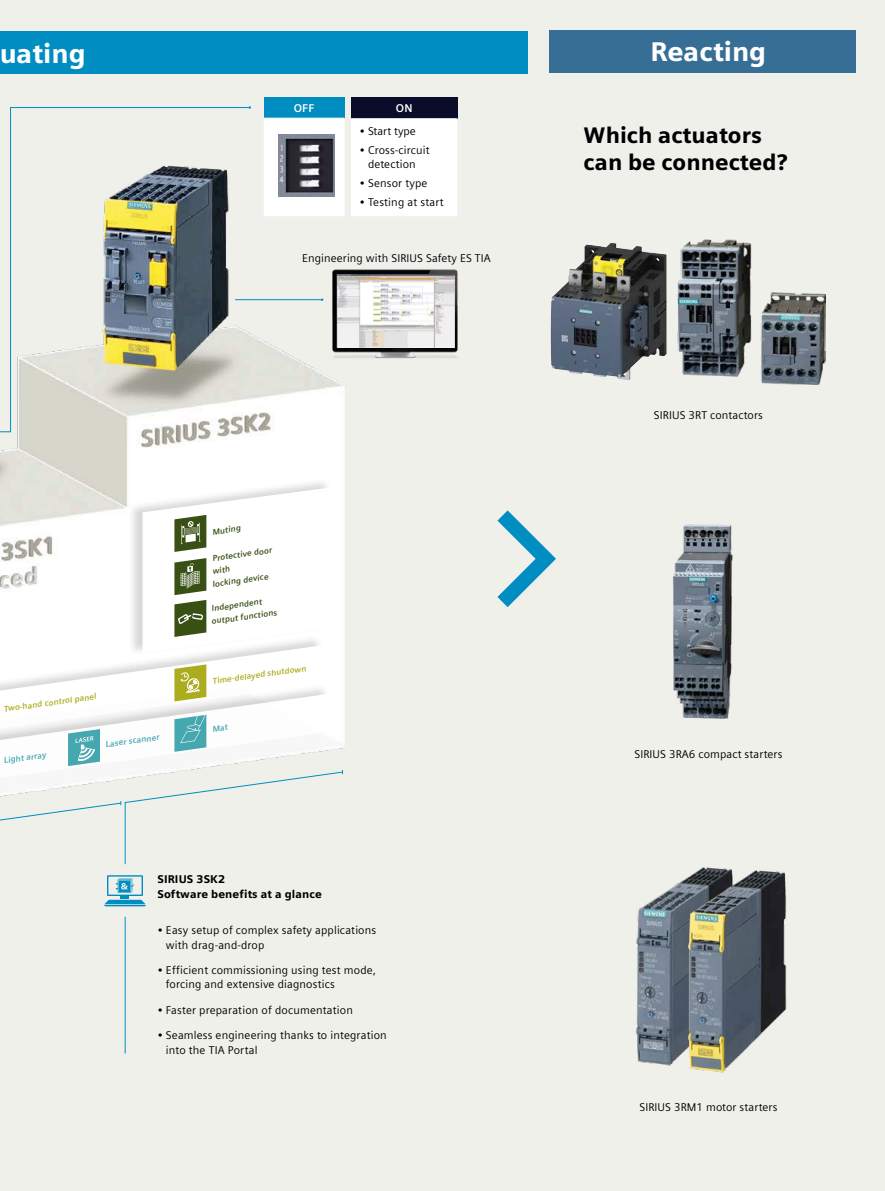
<style>
.page{position:relative;width:885px;height:1191px;background:#fff}
.page>*{position:absolute;margin:0;border:0;box-sizing:border-box;transform-origin:0 0}
.t1{font:900 27px "Siemens Sans";color:#fff}
.t2{font:900 22.5px/27px "Siemens Sans";color:#000}
.t3{font:11.25px/14.7px "Siemens Sans Global";letter-spacing:.015em;color:#000}
.t4{font:900 11.25px/14.9px "Siemens Sans";letter-spacing:.01em;color:#000}
.t5{font:700 11.25px "Siemens Sans Global";color:#fff}
.t6{font:700 8.25px/12.8px "Siemens Sans Global";color:#395015}
.t7{font:700 8.25px "Siemens Sans Global";color:#acad1e}
.t8{font:700 8.25px "Siemens Sans Global";color:#45a7b0}
</style>
<div class="page">
<div style="left:0;top:0;width:884px;height:1191px;background:#f0f0eb"></div>
<img style="left:0;top:97px;width:458px;height:957px">
<div style="left:128px;top:476px;width:203px;height:180px;background:#fff"></div>
<img style="left:677px;top:239px;width:148px;height:145px">
<img style="left:673px;top:524px;width:60px;height:195px">
<div style="left:264px;top:97px;width:80px;height:21px;background:#008dc1"></div>
<div style="left:351px;top:97px;width:106px;height:21px;background:#0a0c2a"></div>
<div style="left:264px;top:118px;width:193px;height:98px;background:#fff"></div>
<hr style="left:264px;top:118px;width:80px;height:1px;background:#fff">
<hr style="left:264px;top:215px;width:80px;height:1px;background:#fff">
<hr style="left:351px;top:215px;width:106px;height:1px;background:#fff">
<img style="left:278px;top:135px;width:57px;height:61px">
<svg style="left:0;top:107px;width:250px;height:325px"></svg>
<hr style="left:235px;top:299px;width:87px;height:1px;background:#008dc1">
<img style="left:635px;top:867px;width:75px;height:199px">
<img style="left:686px;top:868px;width:101px;height:205px">
<img style="left:550px;top:243px;width:116px;height:137px">
<hr style="left:125px;top:917px;width:1px;height:136px;background:#008dc1">
<svg style="left:497px;top:510px;width:59px;height:97px"></svg>
<img style="left:320px;top:268px;width:138px;height:93px">
<img style="left:337px;top:274px;width:117px;height:73px">
<div style="left:0;top:31px;width:527px;height:43px;background:#008dc1"></div>
<div style="left:549px;top:30px;width:306px;height:42px;background:#376e95"></div>
<svg style="left:0;top:485px;width:343px;height:421px"></svg>
<h1 class="t1" style="left:-1px;top:37px;width:88px">uating</h1>
<h1 class="t1" style="left:650px;top:36px;width:117px">Reacting</h1>
<p class="t5" style="left:294px;top:101px;width:22px">OFF</p>
<p class="t5" style="left:396px;top:101px;width:18px">ON</p>
<p class="t3" style="left:359px;top:124px;width:58px">• Start type</p>
<p class="t3" style="left:359px;top:143px;width:72px;text-align:center">• Cross-circuit detection</p>
<p class="t3" style="left:359px;top:176px;width:69px">• Sensor type</p>
<p class="t3" style="left:359px;top:195px;width:86px">• Testing at start</p>
<p class="t3" style="left:302px;top:251px;width:190px">Engineering with SIRIUS Safety ES TIA</p>
<p class="t7" style="left:3px;top:704px;width:95px;rotate:-8deg">Two-hand control panel</p>
<p class="t8" style="left:3px;top:755px;width:44px;rotate:-8deg">Light array</p>
<p class="t8" style="left:105px;top:739px;width:56px;rotate:-8deg">Laser scanner</p>
<p class="t6" style="left:211px;top:525px;width:30px;rotate:-8deg">Muting</p>
<p class="t6" style="left:208px;top:552px;width:65px;text-indent:4px;rotate:-8deg">Protective door with<br>locking device</p>
<p class="t6" style="left:209px;top:602px;width:68px;rotate:-8deg">Independent output functions</p>
<p class="t7" style="left:212px;top:676px;width:96px;rotate:-8deg">Time-delayed shutdown</p>
<p class="t4" style="left:157px;top:871px;width:166px">SIRIUS 3SK2<br>Software benefits at a glance</p>
<p class="t3" style="left:166px;top:923px;width:212px;text-indent:-9px">• Easy setup of complex safety applications with drag-and-drop</p>
<p class="t3" style="left:166px;top:963px;width:212px;text-indent:-9px">• Efficient commissioning using test mode, forcing and extensive diagnostics</p>
<p class="t3" style="left:157px;top:1003px;width:197px">• Faster preparation of documentation</p>
<p class="t3" style="left:166px;top:1028px;width:222px;text-indent:-9px">• Seamless engineering thanks to integration into the TIA Portal</p>
<h2 class="t2" style="left:583px;top:122px;width:205px">Which actuators can be connected?</h2>
<p class="t3" style="left:653px;top:408px;width:111px">SIRIUS 3RT contactors</p>
<p class="t3" style="left:634px;top:747px;width:150px">SIRIUS 3RA6 compact starters</p>
<p class="t3" style="left:639px;top:1099px;width:139px">SIRIUS 3RM1 motor starters</p>
</div>
